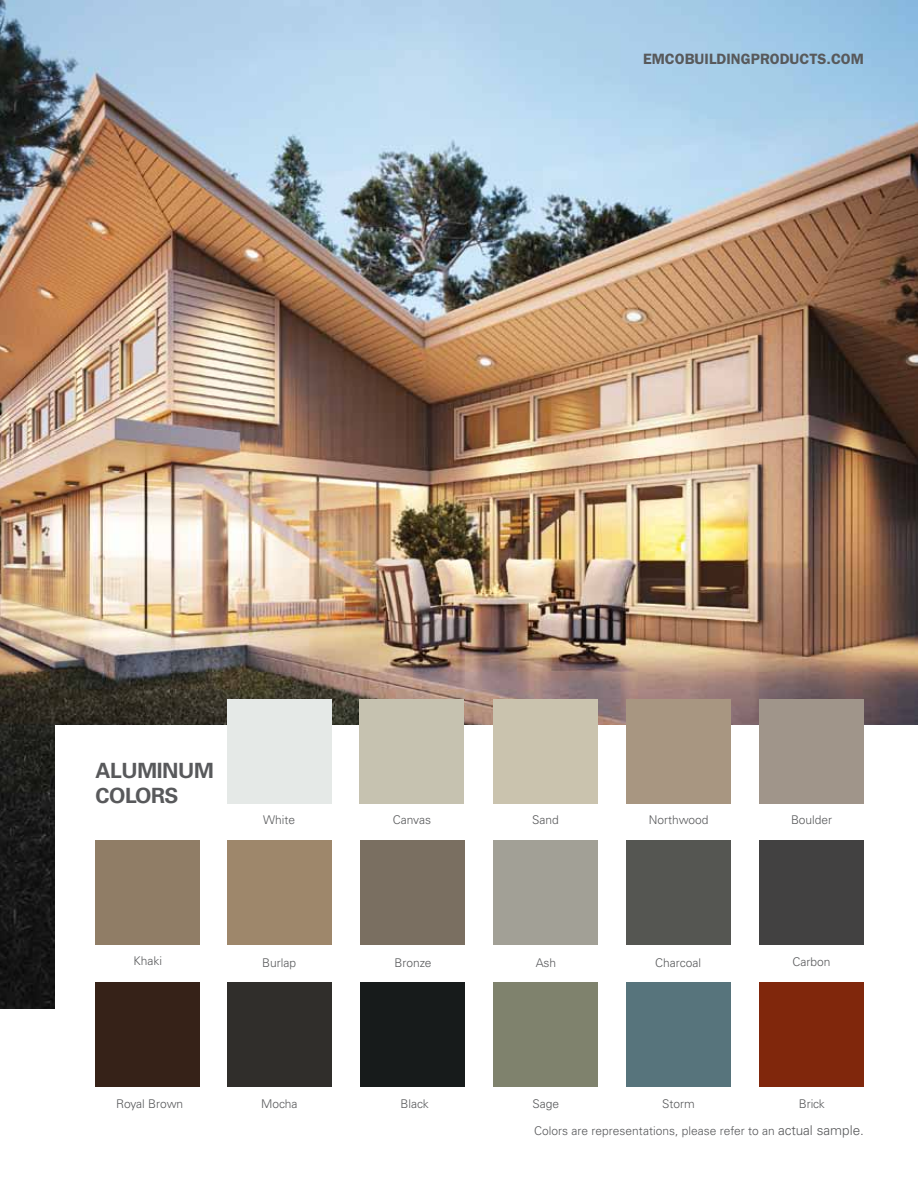
<style>
.page{position:relative;width:918px;height:1188px;background:#fff}
.page>*{position:absolute;margin:0;border:0;box-sizing:border-box;transform-origin:0 0}
.t1{font:700 21px/25.2px "Univers LT Std";letter-spacing:-.02em;color:#58595b}
.t2{font:600 15px "ITC Franklin Gothic Std";color:#58595b}
.t3{font:300 12px "Univers LT Std";color:#58595b}
.s1{font-size:13.5px}
</style>
<div class="page">
<img style="left:0;top:0;width:918px;height:1009px">
<div style="left:56px;top:726px;width:862px;height:462px;background:#fff"></div>
<div style="left:759px;top:841px;width:105px;height:104px;background:#424141"></div>
<div style="left:227px;top:982px;width:105px;height:104px;background:#302e2b"></div>
<div style="left:494px;top:982px;width:104px;height:104px;background:#7f826d"></div>
<div style="left:759px;top:982px;width:105px;height:104px;background:#80270c"></div>
<div style="left:626px;top:982px;width:105px;height:104px;background:#57747c"></div>
<div style="left:95px;top:982px;width:105px;height:104px;background:#362218"></div>
<div style="left:360px;top:982px;width:105px;height:104px;background:#171b1b"></div>
<div style="left:95px;top:841px;width:105px;height:104px;background:#907d66"></div>
<div style="left:494px;top:700px;width:104px;height:104px;background:#cac3ae"></div>
<div style="left:626px;top:700px;width:105px;height:104px;background:#a89681"></div>
<div style="left:759px;top:700px;width:105px;height:104px;background:#a0958a"></div>
<div style="left:360px;top:841px;width:105px;height:104px;background:#7a6f61"></div>
<div style="left:494px;top:841px;width:104px;height:104px;background:#a2a096"></div>
<div style="left:227px;top:841px;width:105px;height:104px;background:#9e876b"></div>
<div style="left:626px;top:841px;width:105px;height:104px;background:#555652"></div>
<div style="left:227px;top:700px;width:105px;height:104px;background:#e5e9e7"></div>
<div style="left:360px;top:700px;width:104px;height:104px;background:#c6c2b0"></div>
<p class="t2" style="left:643px;top:50px;width:222px">EMCOBUILDINGPRODUCTS.COM</p>
<h1 class="t1" style="left:95px;top:758px;width:120px">ALUMINUM<br>CO LORS</h1>
<p class="t3" style="left:263px;top:813px;width:34px">White</p>
<p class="t3" style="left:393px;top:813px;width:40px">Canvas</p>
<p class="t3" style="left:532px;top:813px;width:28px">Sand</p>
<p class="t3" style="left:649px;top:813px;width:61px">N orthwood</p>
<p class="t3" style="left:791px;top:813px;width:43px">Boulder</p>
<p class="t3" style="left:133px;top:954px;width:30px">Khaki</p>
<p class="t3" style="left:262px;top:956px;width:36px">Burlap</p>
<p class="t3" style="left:395px;top:956px;width:39px">Bronze</p>
<p class="t3" style="left:536px;top:956px;width:22px">Ash</p>
<p class="t3" style="left:655px;top:956px;width:48px">Charcoal</p>
<p class="t3" style="left:793px;top:955px;width:40px">Carbon</p>
<p class="t3" style="left:116px;top:1096px;width:69px">Royal Brown</p>
<p class="t3" style="left:261px;top:1096px;width:38px">Mocha</p>
<p class="t3" style="left:401px;top:1096px;width:30px">Black</p>
<p class="t3" style="left:533px;top:1096px;width:28px">Sage</p>
<p class="t3" style="left:662px;top:1096px;width:34px">Storm</p>
<p class="t3" style="left:799px;top:1096px;width:28px">Brick</p>
<p class="t3" style="left:534px;top:1124px;width:331px">Colors are representations, please refer to an <span class="s1">actual sample.</span></p>
</div>
